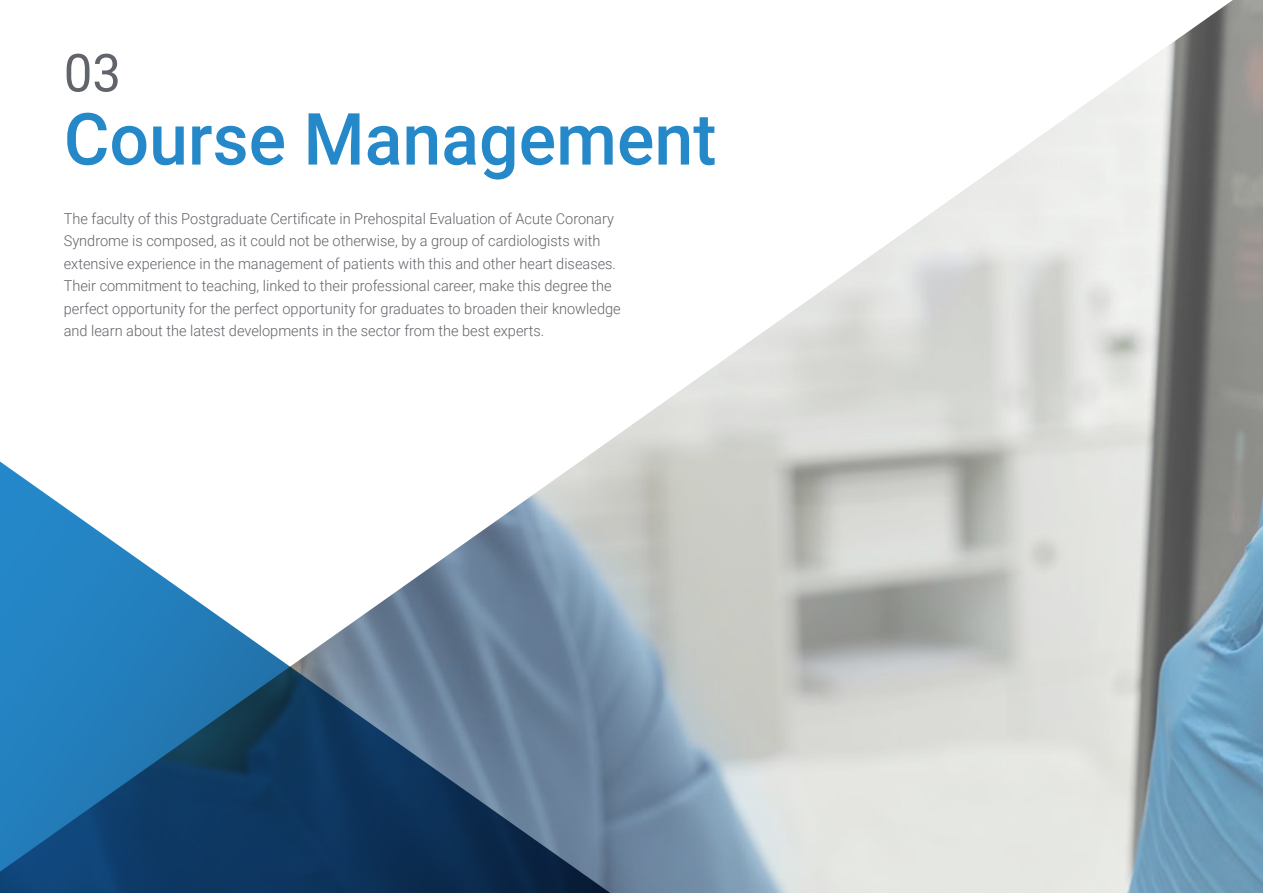
<style>
.page{position:relative;width:1263px;height:893px;background:#fff}
.page>*{position:absolute;margin:0;border:0;box-sizing:border-box;transform-origin:0 0}
.t1{font:500 72px "Roboto";color:#2488c9}
.t2{font:52.5px "Roboto";color:#61646a}
.t3{font:300 15px/22.5px "Roboto";color:#61646a}
</style>
<div class="page">
<img style="left:602px;top:0;width:661px;height:893px">
<svg style="left:0;top:446px;width:640px;height:447px"></svg>
<h2 class="t2" style="left:64px;top:36px;width:59px">03</h2>
<h1 class="t1" style="left:64px;top:89px;width:654px">Course Management</h1>
<p class="t3" style="left:64px;top:207px;width:558px">The faculty of this Postgraduate Certificate in Prehospital Evaluation of Acute Coronary Syndrome is composed, as it could not be otherwise, by a group of cardiologists with extensive experience in the management of patients with this and other heart diseases.<br>Their commitment to teaching, linked to their professional career, make this degree the perfect opportunity for the perfect opportunity for graduates to broaden their knowledge and learn about the latest developments in the sector from the best experts.</p>
</div>
